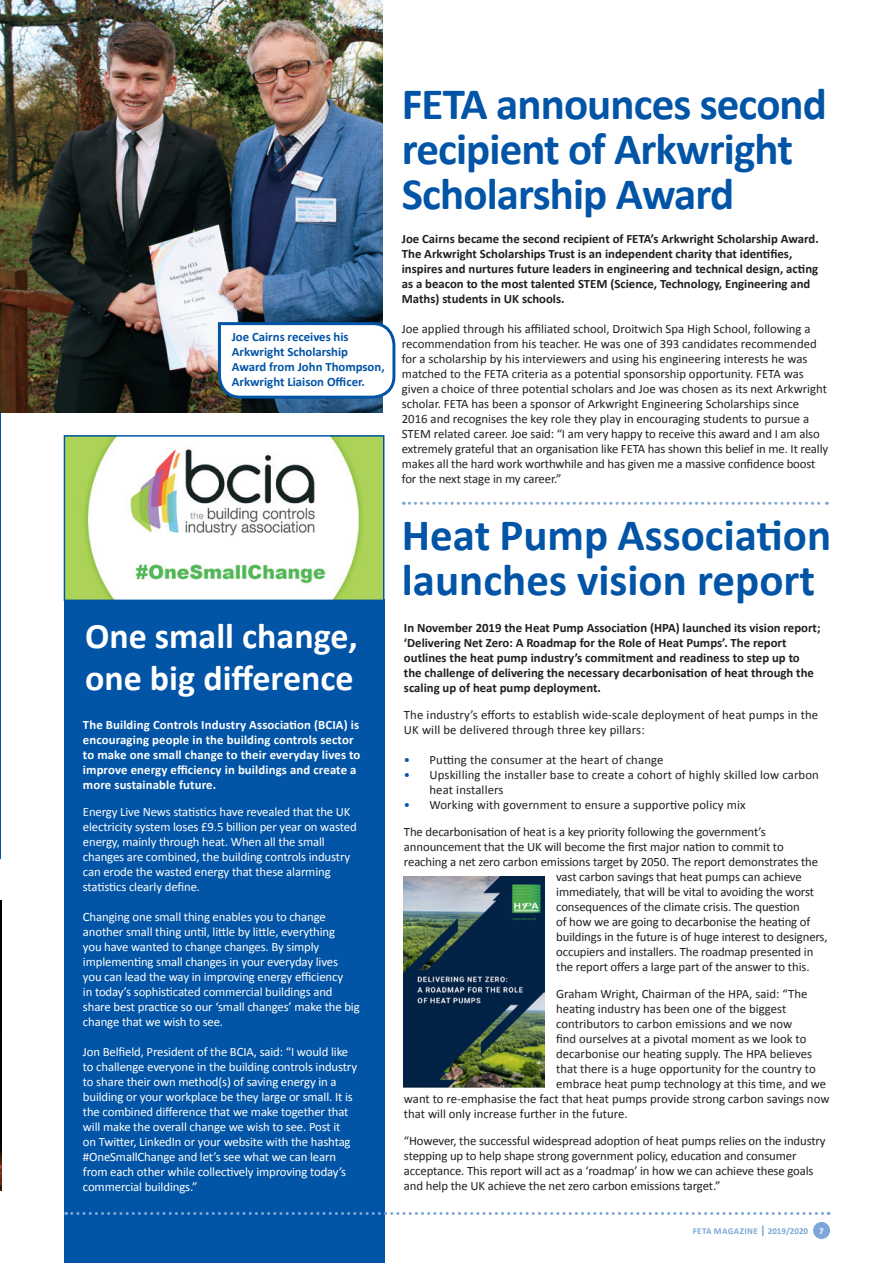
<style>
.page{position:relative;width:893px;height:1263px;background:#fff}
.page>*{position:absolute;margin:0;border:0;box-sizing:border-box;transform-origin:0 0}
.t1{font:700 45px/45px "Calibri";letter-spacing:-.02em;color:#0154a6}
.t2{font:700 45px/45px "Calibri";color:#0154a6}
.t3{font:700 36px/42px "Calibri";color:#fff}
.t4{font:12.75px/15px "Calibri";letter-spacing:-.01em;color:#231f20}
.t5{font:12.75px/15px "Calibri";letter-spacing:-.01em;color:#fff}
.t6{font:700 12.75px/15px "Calibri";color:#231f20}
.t7{font:12.75px/15px "Calibri";letter-spacing:.01em;color:#231f20}
.t8{font:700 12.75px/15px "Calibri";letter-spacing:.01em;color:#fff}
.t9{font:700 12.75px/15px "Calibri";color:#0154a6}
.t10{font:700 9px "Calibri";letter-spacing:.035em;color:#7ca7d8}
.s1{color:#0154a6}
.s2{font-size:12px}
.s3{color:#fff}
</style>
<div class="page">
<div style="left:64px;top:600px;width:320px;height:663px;background:#0154a6"></div>
<hr style="left:0;top:353px;width:1px;height:505px;background:#0154a6">
<img style="left:0;top:0;width:383px;height:412px">
<svg style="left:66px;top:1212px;width:763px;height:3px"></svg>
<div style="left:813px;top:1222px;width:17px;height:17px;background:#7ca7d8;border-radius:50%"></div>
<svg style="left:403px;top:502px;width:424px;height:3px"></svg>
<img style="left:0;top:901px;width:1px;height:290px">
<img style="left:67px;top:438px;width:314px;height:160px">
<div style="left:64px;top:435px;width:320px;height:166px;border:2px solid #0154a6"></div>
<svg style="left:216px;top:321px;width:180px;height:79px"></svg>
<img style="left:403px;top:876px;width:142px;height:212px">
<p class="t9" style="left:232px;top:329px;width:154px">Joe Cairns receives his<br>Arkwright Scholarship<br>Award from John Thompson,<br>Arkwright Liaison Officer.</p>
<h2 class="t3" style="left:85px;top:613px;width:274px">One small change, one big difference</h2>
<p class="t8" style="left:83px;top:717px;width:279px">The Building Controls Industry Association (BCIA) is encouraging people in the building controls sector to make one small change to their everyday lives to improve energy efficiency in buildings and create a more sustainable future.</p>
<p class="t5" style="left:83px;top:804px;width:275px">Energy Live News statistics have revealed that the UK electricity system loses £9.5 billion per year on wasted energy, mainly through heat. When all the small changes are combined, the building controls industry can erode the wasted energy that these alarming statistics clearly define.</p>
<p class="t5" style="left:83px;top:909px;width:278px">Changing one small thing enables you to change another small thing until, little by little, everything<br>you have wanted to change changes. By simply implementing small changes in your everyday lives you can lead the way in improving energy efficiency<br>in today’s sophisticated commercial buildings and share best practice so our ‘small changes’ make the big change that we wish to see.</p>
<p class="t5" style="left:83px;top:1044px;width:276px">Jon Belfield, President of the BCIA, said: “I would like to challenge everyone in the building controls industry to share their own method(s) of saving energy in a building or your workplace be they large or small. It is the combined difference that we make together that will make the overall change we wish to see. Post it<br>on Twitter, LinkedIn or your website with the hashtag #OneSmallChange and let’s see what we can learn from each other while collectively improving today’s commercial buildings.”</p>
<h1 class="t1" style="left:402px;top:79px;width:427px">FETA announces second recipient of Arkwright<br>Scholarship Award</h1>
<p class="t6" style="left:402px;top:231px;width:418px">Joe Cairns became the second recipient of FETA’s Arkwright Scholarship Award.<br>The Arkwright Scholarships Trust is an independent charity that identifies, inspires and nurtures future leaders in engineering and technical design, acting as a beacon to the most talented STEM (Science, Technology, Engineering and Maths) students in UK schools.</p>
<p class="t4" style="left:402px;top:321px;width:428px">Joe applied through his affiliated school, Droitwich Spa High School, following a recommendation from his teacher. He was one of 393 candidates recommended for a scholarship by his interviewers and using his engineering interests he was matched to the FETA criteria as a potential sponsorship opportunity. FETA was given a choice of three potential scholars and Joe was chosen as its next Arkwright scholar. FETA has been a sponsor of Arkwright Engineering Scholarships since<br>2016 and recognises the key role they play in encouraging students to pursue a STEM related career. Joe said: “I am very happy to receive this award and I am also extremely grateful that an organisation like FETA has shown this belief in me. It really makes all the hard work worthwhile and has given me a massive confidence boost for the next stage in my career.”</p>
<h1 class="t2" style="left:402px;top:511px;width:431px">Heat Pump Association launches vision report</h1>
<p class="t6" style="left:404px;top:620px;width:418px">In November 2019 the Heat Pump Association (HPA) launched its vision report; ‘Delivering Net Zero: A Roadmap for the Role of Heat Pumps’. The report outlines the heat pump industry’s commitment and readiness to step up to the challenge of delivering the necessary decarbonisation of heat through the scaling up of heat pump deployment.</p>
<p class="t7" style="left:404px;top:707px;width:416px">The industry’s efforts to establish wide-scale deployment of heat pumps in the<br>UK will be delivered through three key pillars:</p>
<p class="t7" style="left:404px;top:752px;width:261px"><span class="s1">•</span> Putting the consumer at the heart of change</p>
<p class="t7" style="left:429px;top:767px;width:391px;text-indent:-26px"><span class="s1">•</span> Upskilling the installer base to create a cohort of highly skilled low carbon heat installers</p>
<p class="t4" style="left:404px;top:791px;width:363px;line-height:27px"><span class="s1">•</span> Working with government to ensure a supportive policy mix<br>The decarbonisation of heat is a key priority following the government’s</p>
<p class="t4" style="left:404px;top:839px;width:381px">announcement that the UK will become the first major nation to commit to</p>
<p class="t4" style="left:404px;top:854px;width:416px">reaching a net zero carbon emissions target by 2050. The report demonstrates the</p>
<p class="t4" style="left:556px;top:869px;width:247px">vast carbon savings that heat pumps can achieve</p>
<p class="t4" style="left:556px;top:884px;width:259px">immediately, that will be vital to avoiding the worst</p>
<p class="t4" style="left:556px;top:899px;width:245px">consequences of the climate crisis. The question</p>
<p class="t4" style="left:556px;top:914px;width:256px">of how we are going to decarbonise the heating of</p>
<p class="t4" style="left:556px;top:929px;width:273px">buildings in the future is of huge interest to designers,</p>
<p class="t4" style="left:556px;top:944px;width:259px">occupiers and installers. The roadmap presented in</p>
<p class="t4" style="left:556px;top:959px;width:255px">the report offers a large part of the answer to this.</p>
<p class="t4" style="left:556px;top:986px;width:253px">Graham Wright, Chairman of the HPA, said: “The</p>
<p class="t4" style="left:556px;top:1001px;width:232px">heating industry has been one of the biggest</p>
<p class="t4" style="left:556px;top:1016px;width:237px">contributors to carbon emissions and we now</p>
<p class="t4" style="left:556px;top:1031px;width:252px">find ourselves at a pivotal moment as we look to</p>
<p class="t4" style="left:556px;top:1046px;width:257px">decarbonise our heating supply. The HPA believes</p>
<p class="t4" style="left:556px;top:1061px;width:261px">that there is a huge opportunity for the country to</p>
<p class="t4" style="left:556px;top:1076px;width:272px">embrace heat pump technology at this time, and we</p>
<p class="t4" style="left:404px;top:1091px;width:427px">want to re-emphasise the fact that heat pumps provide strong carbon savings now</p>
<p class="t4" style="left:404px;top:1106px;width:225px">that will only increase further in the future.</p>
<p class="t4" style="left:404px;top:1133px;width:423px">“However, the successful widespread adoption of heat pumps relies on the industry stepping up to help shape strong government policy, education and consumer acceptance. This report will act as a ‘roadmap’ in how we can achieve these goals and help the UK achieve the net zero carbon emissions target.”</p>
<p class="t10" style="left:693px;top:1225px;width:133px">FETA MAGAZINE <span class="s2">|</span> 2019/2020 <span class="s3">7</span></p>
</div>
